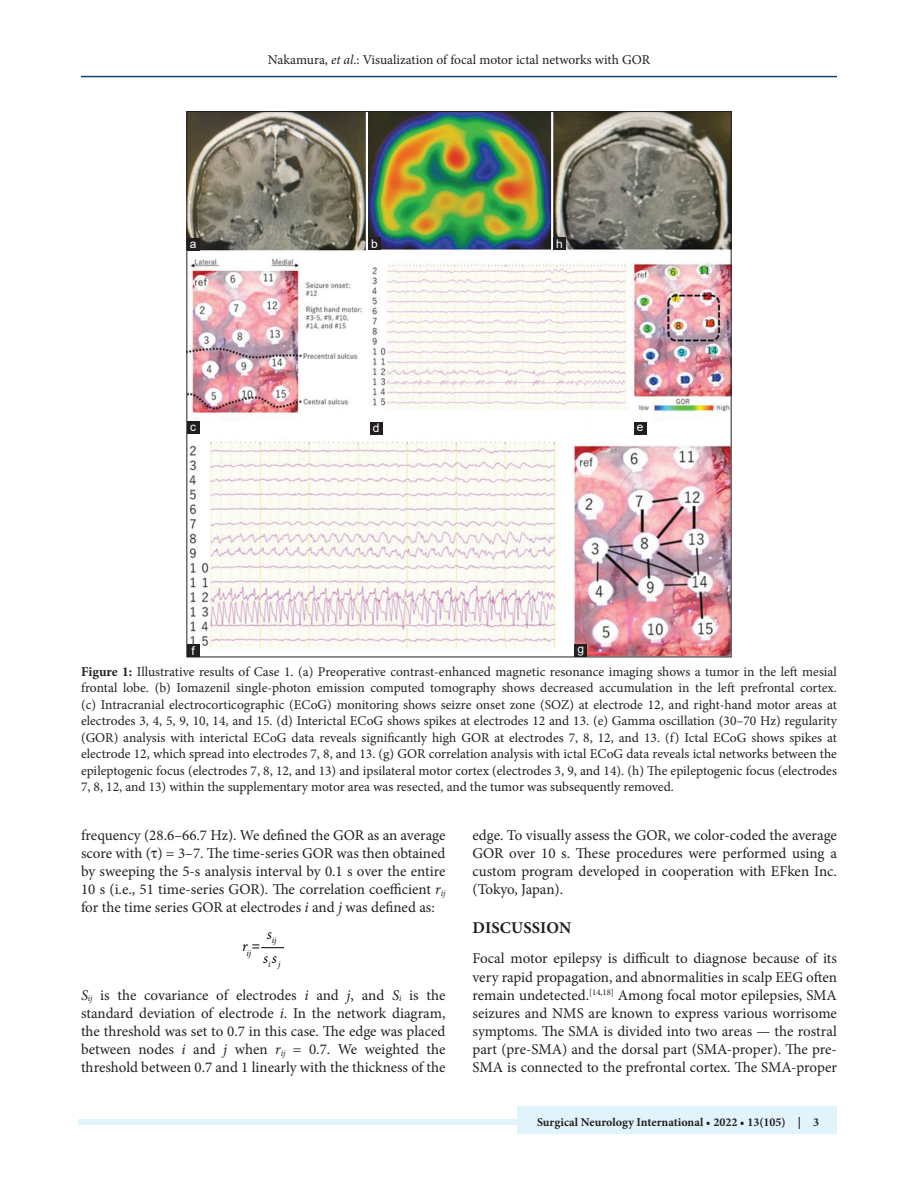
<style>
.page{position:relative;width:918px;height:1188px;background:#fff}
.page>*{position:absolute;margin:0;border:0;box-sizing:border-box;transform-origin:0 0}
.t1{font:700 16.5px "Minion Pro";letter-spacing:.01em;color:#231f20}
.TX{font:15px/18.1px "Minion Pro";color:#231f20;text-align:justify}
.t2{font:italic 15px/24.2px "Minion Pro";color:#000}
.FGC{font:13.5px/16.5px "Minion Pro";color:#231f20;text-align:justify}
.JF{font:700 12px "Minion Pro";color:#231f20}
.LABEL{font:12px "Arial";color:#fff}
.t3{font:italic 8.7px "Minion Pro";color:#000}
.s1{font-style:italic}
.s2{font-weight:700}
.s3{font-family:"Malgun Gothic";font-style:normal}
</style>
<div class="page">
<hr style="left:81px;top:76px;width:756px;height:1px;background:#164077">
<div style="left:78px;top:1119px;width:756px;height:6px;background:#e1f4fc"></div>
<div style="left:518px;top:1106px;width:319px;height:28px;background:#e1f4fc"></div>
<svg style="left:262px;top:947px;width:22px;height:1px"></svg>
<img style="left:189px;top:113px;width:540px;height:542px">
<div style="left:370px;top:422px;width:13px;height:12px;background:#231f20"></div>
<div style="left:553px;top:238px;width:13px;height:12px;background:#231f20"></div>
<div style="left:187px;top:421px;width:13px;height:13px;background:#231f20"></div>
<div style="left:575px;top:644px;width:12px;height:13px;background:#231f20"></div>
<div style="left:368px;top:238px;width:13px;height:12px;background:#231f20"></div>
<div style="left:187px;top:644px;width:12px;height:13px;background:#231f20"></div>
<div style="left:187px;top:238px;width:13px;height:13px;background:#231f20"></div>
<div style="left:634px;top:422px;width:13px;height:12px;background:#231f20"></div>
<p class="LABEL" style="left:190px;top:235px;width:8px">a</p>
<p class="LABEL" style="left:190px;top:418px;width:7px">c</p>
<p class="FGC" style="left:268px;top:51px;width:384px">Nakamura, <span class="s1">et al</span>.: Visualization of focal motor ictal networks with GOR</p>
<p class="LABEL" style="left:371px;top:236px;width:8px">b</p>
<p class="LABEL" style="left:373px;top:420px;width:8px">d</p>
<p class="LABEL" style="left:556px;top:236px;width:8px">h</p>
<p class="LABEL" style="left:637px;top:419px;width:8px">e</p>
<p class="LABEL" style="left:191px;top:643px;width:5px">f</p>
<p class="LABEL" style="left:578px;top:640px;width:8px">g</p>
<p class="FGC" style="left:81px;top:663px;width:758px"><span class="s2">Figure 1:</span> Illustrative results of Case 1. (a) Preoperative contrast-enhanced magnetic resonance imaging shows a tumor in the left mesial frontal lobe. (b) Iomazenil single-photon emission computed tomography shows decreased accumulation in the left prefrontal cortex. (c) Intracranial electrocorticographic (ECoG) monitoring shows seizre onset zone (SOZ) at electrode 12, and right-hand motor areas at electrodes 3, 4, 5, 9, 10, 14, and 15. (d) Interictal ECoG shows spikes at electrodes 12 and 13. (e) Gamma oscillation (30–70 Hz) regularity (GOR) analysis with interictal ECoG data reveals significantly high GOR at electrodes 7, 8, 12, and 13. (f) Ictal ECoG shows spikes at electrode 12, which spread into electrodes 7, 8, and 13. (g) GOR correlation analysis with ictal ECoG data reveals ictal networks between the epileptogenic focus (electrodes 7, 8, 12, and 13) and ipsilateral motor cortex (electrodes 3, 9, and 14). (h) The epileptogenic focus (electrodes 7, 8, 12, and 13) within the supplementary motor area was resected, and the tumor was subsequently removed.</p>
<p class="TX" style="left:81px;top:826px;width:366px">frequency (28.6–66.7 Hz). We defined the GOR as an average score with ( ) = 3–7. The time-series GOR was then obtained by sweeping the 5-s analysis interval by 0.1 s over the entire 10 s (i.e., 51 time-series GOR). The correlation coefficient <span class="s1">r</span><sub>ij </sub>for the time series GOR at electrodes <span class="s1">i</span> and <span class="s1">j</span> was defined as:</p>
<p class="t2" style="left:242px;top:935px;width:23px">r<span class="s3">＝</span></p>
<p class="t2" style="left:263px;top:922px;width:15px">s ss</p>
<p class="TX" style="left:81px;top:986px;width:366px"><span class="s1">S</span><sub>ij</sub> is the covariance of electrodes <span class="s1">i</span> and <span class="s1">j</span>, and <span class="s1">S</span><sub>i</sub> is the standard deviation of electrode <span class="s1">i</span>. In the network diagram, the threshold was set to 0.7 in this case. The edge was placed between nodes <span class="s1">i</span> and <span class="s1">j</span> when <span class="s1">r</span><sub>ij</sub> = 0.7. We weighted the threshold between 0.7 and 1 linearly with the thickness of the</p>
<p class="t3" style="left:272px;top:935px;width:6px">ij</p>
<p class="t3" style="left:246px;top:947px;width:6px">ij</p>
<p class="t3" style="left:268px;top:959px;width:14px">i j</p>
<p class="TX" style="left:472px;top:826px;width:366px">edge. To visually assess the GOR, we color-coded the average GOR over 10 s. These procedures were performed using a custom program developed in cooperation with EFken Inc. (Tokyo, Japan).</p>
<h1 class="t1" style="left:473px;top:916px;width:100px">DISCUSSION</h1>
<p class="TX" style="left:472px;top:950px;width:366px">Focal motor epilepsy is difficult to diagnose because of its very rapid propagation, and abnormalities in scalp EEG often remain undetected.<sup>[14,18]</sup> Among focal motor epilepsies, SMA seizures and NMS are known to express various worrisome symptoms. The SMA is divided into two areas — the rostral part (pre-SMA) and the dorsal part (SMA-proper). The pre-SMA is connected to the prefrontal cortex. The SMA-proper</p>
<p class="JF" style="left:537px;top:1113px;width:284px">Surgical Neurology International • 2022 • 13(105) | 3</p>
</div>
